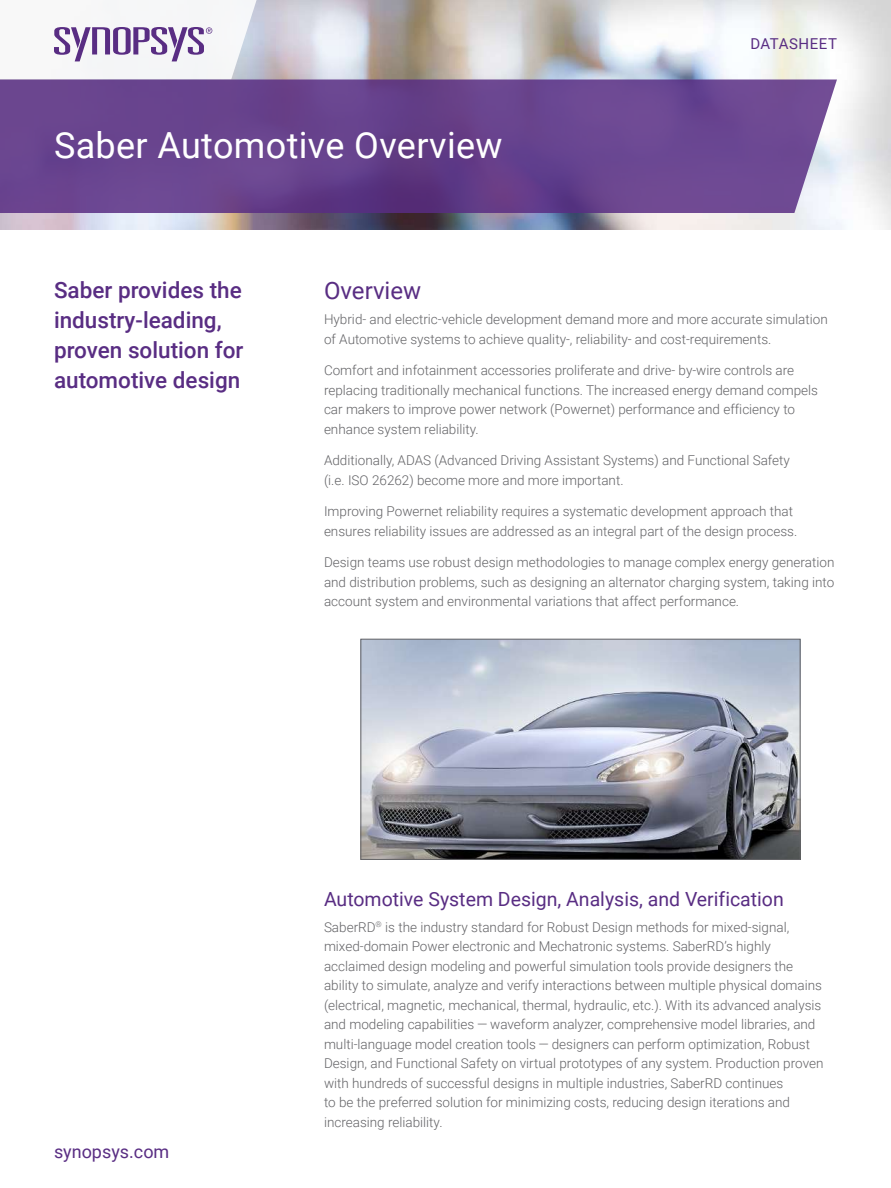
<style>
.page{position:relative;width:891px;height:1188px;background:#fff}
.page>*{position:absolute;margin:0;border:0;box-sizing:border-box;transform-origin:0 0}
.t1{font:36px "Roboto";letter-spacing:.01em;color:#fff}
.t2{font:24px "Roboto";color:#592d83}
.t3{font:500 22.5px/30px "Roboto";color:#592d83}
.t4{font:19.5px "Roboto";color:#592d83}
.t5{font:18px "Roboto";color:#592d83}
.t6{font:15px "Roboto";letter-spacing:.035em;color:#592d83}
.t7{font:300 13.5px/19.5px "Roboto";color:#636366}
</style>
<div class="page">
<img style="left:0;top:0;width:891px;height:230px">
<svg style="left:0;top:0;width:270px;height:80px"></svg>
<svg style="left:0;top:80px;width:837px;height:133px;background:#69458f"></svg>
<img style="left:363px;top:641px;width:435px;height:217px">
<div style="left:361px;top:639px;width:439px;height:221px;border:1px solid #636366"></div>
<h1 class="t1" style="left:54px;top:120px;width:450px">Saber Automotive Overview</h1>
<p class="t6" style="left:750px;top:33px;width:88px">DATASHEET</p>
<h3 class="t3" style="left:54px;top:274px;width:191px">Saber provides the industry-leading, proven solution for automotive design</h3>
<h2 class="t2" style="left:324px;top:273px;width:99px">Overview</h2>
<p class="t7" style="left:324px;top:309px;width:505px">Hybrid- and electric-vehicle development demand more and more accurate simulation of Automotive systems to achieve quality-, reliability- and cost-requirements.</p>
<p class="t7" style="left:324px;top:360px;width:496px">Comfort and infotainment accessories proliferate and drive- by-wire controls are replacing traditionally mechanical functions. The increased energy demand compels car makers to improve power network (Powernet) performance and efficiency to enhance system reliability.</p>
<p class="t7" style="left:324px;top:450px;width:468px">Additionally, ADAS (Advanced Driving Assistant Systems) and Functional Safety (i.e. ISO 26262) become more and more important.</p>
<p class="t7" style="left:324px;top:501px;width:475px">Improving Powernet reliability requires a systematic development approach that ensures reliability issues are addressed as an integral part of the design process.</p>
<p class="t7" style="left:324px;top:552px;width:512px;text-align:justify">Design teams use robust design methodologies to manage complex energy generation and distribution problems, such as designing an alternator charging system, taking into account system and environmental variations that affect performance.</p>
<h3 class="t5" style="left:54px;top:1139px;width:117px">synopsys.com</h3>
<h3 class="t4" style="left:324px;top:886px;width:461px">Automotive System Design, Analysis, and Verification</h3>
<p class="t7" style="left:324px;top:917px;width:501px">SaberRD<sup>®</sup> is the industry standard for Robust Design methods for mixed-signal, mixed-domain Power electronic and Mechatronic systems. SaberRD’s highly acclaimed design modeling and powerful simulation tools provide designers the ability to simulate, analyze and verify interactions between multiple physical domains (electrical, magnetic, mechanical, thermal, hydraulic, etc.). With its advanced analysis and modeling capabilities — waveform analyzer, comprehensive model libraries, and multi-language model creation tools — designers can perform optimization, Robust Design, and Functional Safety on virtual prototypes of any system. Production proven with hundreds of successful designs in multiple industries, SaberRD continues<br>to be the preferred solution for minimizing costs, reducing design iterations and increasing reliability.</p>
</div>
